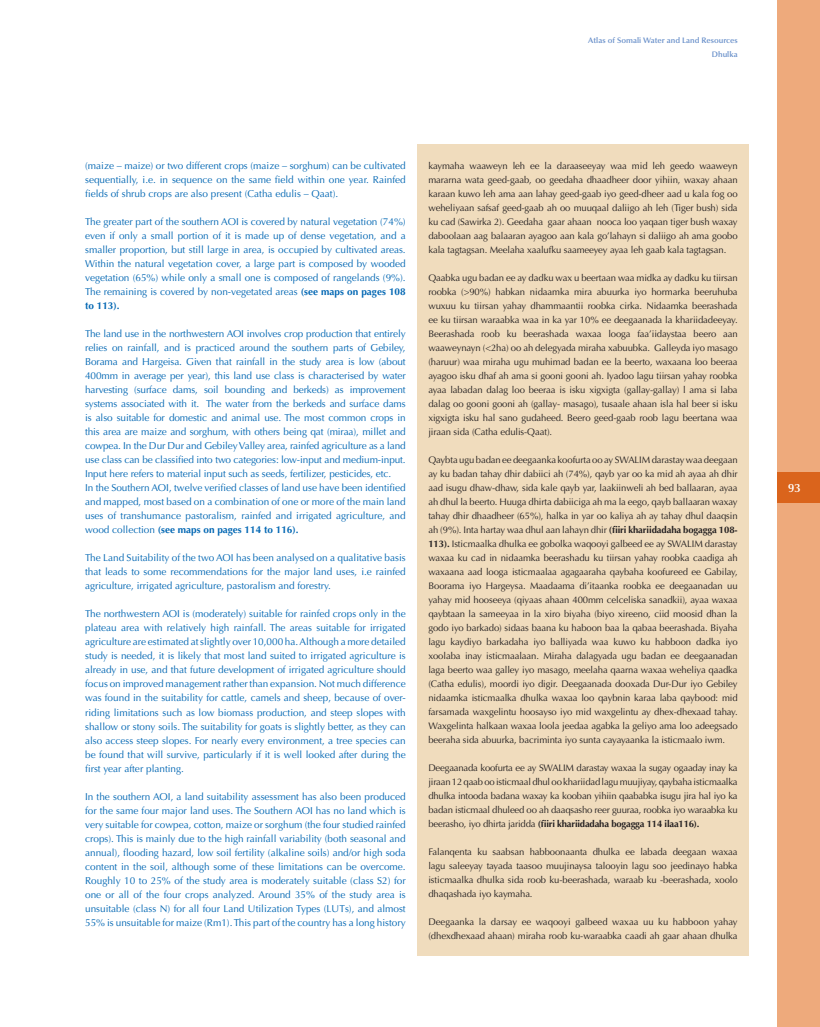
<style>
.page{position:relative;width:820px;height:1027px;background:#fff}
.page>*{position:absolute;margin:0;border:0;box-sizing:border-box;transform-origin:0 0}
.t1{font:600 12px "Optima LT Std";color:#fff}
.t2{font:10px/14px "Optima LT Std";letter-spacing:-.01em;color:#0166b3;text-align:justify}
.t3{font:9.5px/14px "Optima LT Std";letter-spacing:-.01em;color:#231f20;text-align:justify}
.t4{font:600 8px/14px "Optima LT Std";color:#6990ca;text-align:right}
.s1{font-weight:700}
</style>
<div class="page">
<div style="left:777px;top:0;width:42px;height:1026px;background:#eeaa7c"></div>
<div style="left:777px;top:472px;width:42px;height:30px;background:#da641c"></div>
<div style="left:417px;top:144px;width:331px;height:811px;background:#f0dcbd"></div>
<p class="t4" style="left:588px;top:34px;width:151px">Atlas of Somali Water and Land Resources<br>Dhulka</p>
<p class="t2" style="left:85px;top:159px;width:322px">(maize – maize) or two different crops (maize – sorghum) can be cultivated sequentially, i.e. in sequence on the same field within one year. Rainfed fields of shrub crops are also present (Catha edulis – Qaat).</p>
<p class="t2" style="left:85px;top:215px;width:322px">The greater part of the southern AOI is covered by natural vegetation (74%) even if only a small portion of it is made up of dense vegetation, and a smaller proportion, but still large in area, is occupied by cultivated areas.<br>Within the natural vegetation cover, a large part is composed by wooded vegetation (65%) while only a small one is composed of rangelands (9%).<br>The remaining is covered by non-vegetated areas <span class="s1">(see maps on pages 108 to 113).</span></p>
<p class="t2" style="left:85px;top:327px;width:322px;text-align:left">The land use in the northwestern AOI involves crop production that entirely relies on rainfall, and is practiced around the southern parts of Gebiley, Borama and Hargeisa. Given that rainfall in the study area is low (about 400mm in average per year), this land use class is characterised by water harvesting (surface dams, soil bounding and berkeds) as improvement systems associated with it. The water from the berkeds and surface dams is also suitable for domestic and animal use. The most common crops in this area are maize and sorghum, with others being qat (miraa), millet and cowpea. In the Dur Dur and Gebiley Valley area, rainfed agriculture as a land use class can be classified into two categories: low-input and medium-input.<br>Input here refers to material input such as seeds, fertilizer, pesticides, etc.<br>In the Southern AOI, twelve verified classes of land use have been identified and mapped, most based on a combination of one or more of the main land uses of transhumance pastoralism, rainfed and irrigated agriculture, and wood collection <span class="s1">(see maps on pages 114 to 116).</span></p>
<p class="t2" style="left:85px;top:551px;width:322px">The Land Suitability of the two AOI has been analysed on a qualitative basis that leads to some recommendations for the major land uses, i.e rainfed agriculture, irrigated agriculture, pastoralism and forestry.</p>
<p class="t2" style="left:85px;top:607px;width:322px">The northwestern AOI is (moderately) suitable for rainfed crops only in the plateau area with relatively high rainfall. The areas suitable for irrigated agriculture are estimated at slightly over 10,000 ha. Although a more detailed study is needed, it is likely that most land suited to irrigated agriculture is already in use, and that future development of irrigated agriculture should focus on improved management rather than expansion. Not much difference was found in the suitability for cattle, camels and sheep, because of over&shy;riding limitations such as low biomass production, and steep slopes with shallow or stony soils. The suitability for goats is slightly better, as they can also access steep slopes. For nearly every environment, a tree species can be found that will survive, particularly if it is well looked after during the first year after planting.</p>
<p class="t2" style="left:85px;top:789px;width:322px">In the southern AOI, a land suitability assessment has also been produced for the same four major land uses. The Southern AOI has no land which is very suitable for cowpea, cotton, maize or sorghum (the four studied rainfed crops). This is mainly due to the high rainfall variability (both seasonal and annual), flooding hazard, low soil fertility (alkaline soils) and/or high soda content in the soil, although some of these limitations can be overcome.<br>Roughly 10 to 25% of the study area is moderately suitable (class S2) for one or all of the four crops analyzed. Around 35% of the study area is unsuitable (class N) for all four Land Utilization Types (LUTs), and almost 55% is unsuitable for maize (Rm1). This part of the country has a long history</p>
<p class="t3" style="left:428px;top:159px;width:310px">kaymaha waaweyn leh ee la daraaseeyay waa mid leh geedo waaweyn mararna wata geed-gaab, oo geedaha dhaadheer door yihiin, waxay ahaan karaan kuwo leh ama aan lahay geed-gaab iyo geed-dheer aad u kala fog oo weheliyaan safsaf geed-gaab ah oo muuqaal daliigo ah leh (Tiger bush) sida ku cad (Sawirka 2). Geedaha gaar ahaan nooca loo yaqaan tiger bush waxay daboolaan aag balaaran ayagoo aan kala go’lahayn si daliigo ah ama goobo kala tagtagsan. Meelaha xaalufku saameeyey ayaa leh gaab kala tagtagsan.</p>
<p class="t3" style="left:428px;top:271px;width:310px">Qaabka ugu badan ee ay dadku wax u beertaan waa midka ay dadku ku tiirsan roobka (&gt;90%) habkan nidaamka mira abuurka iyo hormarka beeruhuba wuxuu ku tiirsan yahay dhammaantii roobka cirka. Nidaamka beerashada ee ku tiirsan waraabka waa in ka yar 10% ee deegaanada la khariidadeeyay.<br>Beerashada roob ku beerashada waxaa looga faa’iidaystaa beero aan waaweynayn (&lt;2ha) oo ah delegyada miraha xabuubka. Galleyda iyo masago (haruur) waa miraha ugu muhimad badan ee la beerto, waxaana loo beeraa ayagoo isku dhaf ah ama si gooni gooni ah. Iyadoo lagu tiirsan yahay roobka ayaa labadan dalag loo beeraa is isku xigxigta (gallay-gallay) l ama si laba dalag oo gooni gooni ah (gallay- masago), tusaale ahaan isla hal beer si isku xigxigta isku hal sano gudaheed. Beero geed-gaab roob lagu beertana waa jiraan sida (Catha edulis-Qaat).</p>
<p class="t3" style="left:428px;top:453px;width:310px">Qaybta ugu badan ee deegaanka koofurta oo ay SWALIM darastay waa deegaan ay ku badan tahay dhir dabiici ah (74%), qayb yar oo ka mid ah ayaa ah dhir aad isugu dhaw-dhaw, sida kale qayb yar, laakiinweli ah bed ballaaran, ayaa ah dhul la beerto. Huuga dhirta dabiiciga ah ma la eego, qayb ballaaran waxay tahay dhir dhaadheer (65%), halka in yar oo kaliya ah ay tahay dhul daaqsin ah (9%). Inta hartay waa dhul aan lahayn dhir <span class="s1">(fiiri khariidadaha bogagga 108- 113).</span> Isticmaalka dhulka ee gobolka waqooyi galbeed ee ay SWALIM darastay waxaa ku cad in nidaamka beerashadu ku tiirsan yahay roobka caadiga ah waxaana aad looga isticmaalaa agagaaraha qaybaha koofureed ee Gabilay, Boorama iyo Hargeysa. Maadaama di’itaanka roobka ee deegaanadan uu yahay mid hooseeya (qiyaas ahaan 400mm celceliska sanadkii), ayaa waxaa qaybtaan la sameeyaa in la xiro biyaha (biyo xireeno, ciid moosid dhan la godo iyo barkado) sidaas baana ku haboon baa la qabaa beerashada. Biyaha lagu kaydiyo barkadaha iyo balliyada waa kuwo ku habboon dadka iyo xoolaba inay isticmaalaan. Miraha dalagyada ugu badan ee deegaanadan laga beerto waa galley iyo masago, meelaha qaarna waxaa weheliya qaadka (Catha edulis), moordi iyo digir. Deegaanada dooxada Dur-Dur iyo Gebiley nidaamka isticmaalka dhulka waxaa loo qaybnin karaa laba qaybood: mid farsamada waxgelintu hoosayso iyo mid waxgelintu ay dhex-dhexaad tahay.<br>Waxgelinta halkaan waxaa loola jeedaa agabka la geliyo ama loo adeegsado beeraha sida abuurka, bacriminta iyo sunta cayayaanka la isticmaalo iwm.</p>
<p class="t3" style="left:428px;top:761px;width:310px">Deegaanada koofurta ee ay SWALIM darastay waxaa la sugay ogaaday inay ka jiraan 12 qaab oo isticmaal dhul oo khariidad lagu muujiyay, qaybaha isticmaalka dhulka intooda badana waxay ka kooban yihiin qaababka isugu jira hal iyo ka badan isticmaal dhuleed oo ah daaqsasho reer guuraa, roobka iyo waraabka ku beerasho, iyo dhirta jaridda <span class="s1">(fiiri khariidadaha bogagga 114 ilaa116).</span></p>
<p class="t3" style="left:428px;top:845px;width:310px">Falanqenta ku saabsan habboonaanta dhulka ee labada deegaan waxaa lagu saleeyay tayada taasoo muujinaysa talooyin lagu soo jeedinayo habka isticmaalka dhulka sida roob ku-beerashada, waraab ku -beerashada, xoolo dhaqashada iyo kaymaha.</p>
<p class="t3" style="left:428px;top:915px;width:310px">Deegaanka la darsay ee waqooyi galbeed waxaa uu ku habboon yahay (dhexdhexaad ahaan) miraha roob ku-waraabka caadi ah gaar ahaan dhulka</p>
<p class="t1" style="left:787px;top:482px;width:14px">93</p>
</div>
